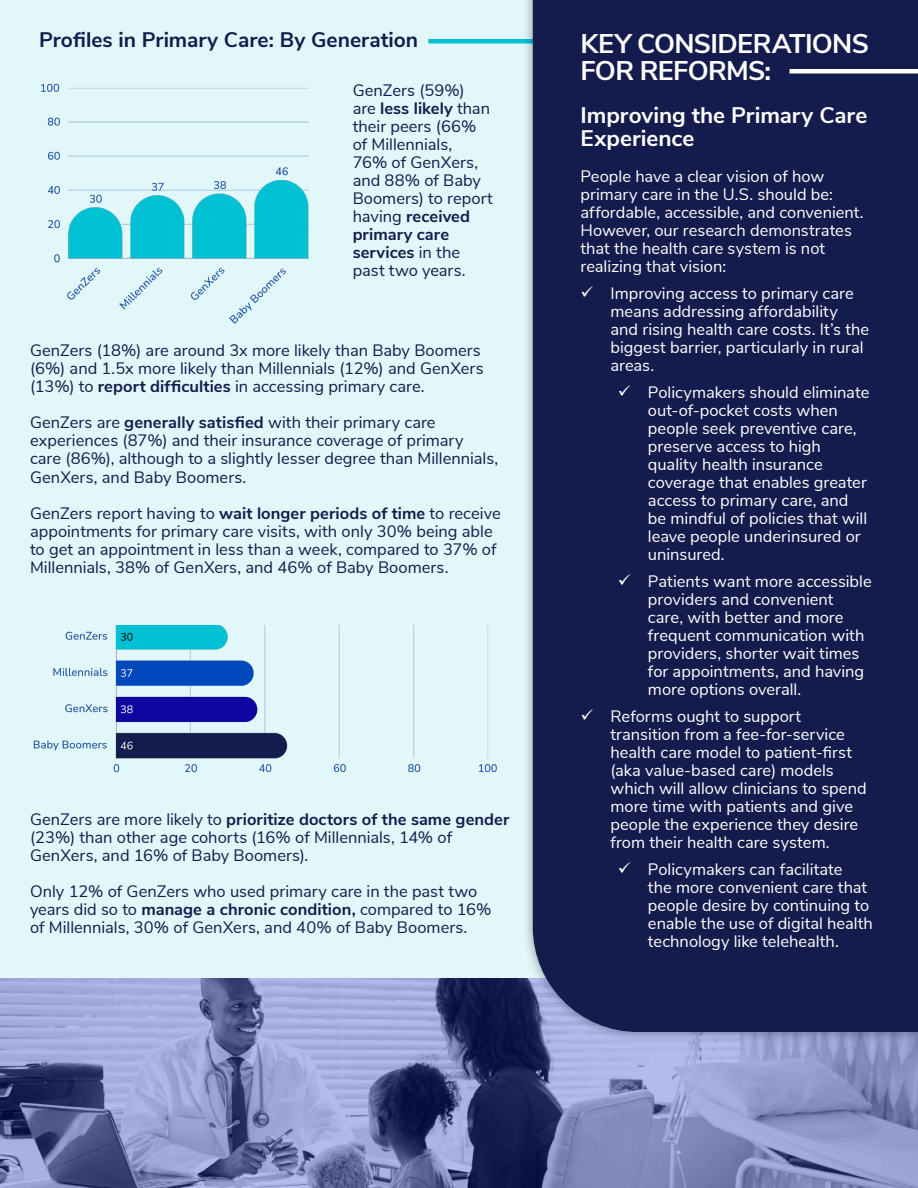
<style>
.page{position:relative;width:918px;height:1188px;background:#fff}
.page>*{position:absolute;margin:0;border:0;box-sizing:border-box;transform-origin:0 0}
.t1{font:700 27px/27px "Nunito Sans";letter-spacing:-.025em;color:#fff}
.t2{font:700 22.5px/22.5px "Nunito Sans";color:#fff}
.t3{font:700 21px "Nunito Sans";color:#141b4d}
.t4{font:16.5px/18px "Nunito Sans";color:#fff}
.t5{font:16.5px/18px "Nunito Sans";color:#141b4d}
.s1{font-weight:700}
</style>
<div class="page">
<div style="left:0;top:0;width:660px;height:978px;background:#e1f7f9"></div>
<svg style="left:0;top:978px;width:918px;height:210px;background:#7b82b4"></svg>
<div style="left:428px;top:39px;width:302px;height:5px;background:#00c1d4"></div>
<div style="left:522px;top:0;width:396px;height:1043px;background:#000;opacity:.37"></div>
<div style="left:533px;top:0;width:385px;height:1032px;background:#141b4d"></div>
<div style="left:789px;top:69px;width:129px;height:5px;background:#fff"></div>
<img style="left:41px;top:83px;width:267px;height:241px">
<img style="left:33px;top:625px;width:464px;height:148px">
<svg style="left:582px;top:286px;width:11px;height:11px"></svg>
<svg style="left:619px;top:385px;width:11px;height:11px"></svg>
<svg style="left:619px;top:574px;width:11px;height:11px"></svg>
<svg style="left:582px;top:709px;width:11px;height:11px"></svg>
<svg style="left:619px;top:862px;width:11px;height:11px"></svg>
<p class="t3" style="left:39px;top:24px;width:381px">Profiles in Primary Care: By Generation</p>
<p class="t5" style="left:353px;top:80px;width:142px">GenZers (59%)<br>are <span class="s1">less likely</span> than their peers (66% of Millennials,<br>76% of GenXers, and 88% of Baby<br>Boomers) to report having <span class="s1">received primary care services</span> in the past two years.</p>
<p class="t5" style="left:30px;top:340px;width:455px">GenZers (18%) are around 3x more likely than Baby Boomers (6%) and 1.5x more likely than Millennials (12%) and GenXers (13%) to <span class="s1">report difficulties</span> in accessing primary care.</p>
<p class="t5" style="left:30px;top:412px;width:470px">GenZers are <span class="s1">generally satisfied</span> with their primary care experiences (87%) and their insurance coverage of primary care (86%), although to a slightly lesser degree than Millennials,</p>
<p class="t5" style="left:30px;top:458px;width:472px;line-height:36px">GenXers, and Baby Boomers.<br>GenZers report having to <span class="s1">wait longer periods of time</span> to receive</p>
<p class="t5" style="left:30px;top:521px;width:468px">appointments for primary care visits, with only 30% being able to get an appointment in less than a week, compared to 37% of<br>Millennials, 38% of GenXers, and 46% of Baby Boomers.</p>
<p class="t5" style="left:30px;top:809px;width:481px">GenZers are more likely to <span class="s1">prioritize doctors of the same gender </span>(23%) than other age cohorts (16% of Millennials, 14% of<br>GenXers, and 16% of Baby Boomers).</p>
<p class="t5" style="left:30px;top:881px;width:463px">Only 12% of GenZers who used primary care in the past two years did so to <span class="s1">manage a chronic condition,</span> compared to 16% of Millennials, 30% of GenXers, and 40% of Baby Boomers.</p>
<h1 class="t1" style="left:580px;top:28px;width:290px">KEY CONSIDERATIONS<br>FOR REFORMS:</h1>
<h2 class="t2" style="left:580px;top:103px;width:288px">Improving the Primary Care<br>Experience</h2>
<p class="t4" style="left:580px;top:166px;width:285px">People have a clear vision of how primary care in the U.S. should be: affordable, accessible, and convenient.<br>However, our research demonstrates that the health care system is not realizing that vision:</p>
<p class="t4" style="left:610px;top:283px;width:260px">Improving access to primary care means addressing affordability and rising health care costs. It’s the biggest barrier, particularly in rural areas.</p>
<p class="t4" style="left:648px;top:382px;width:223px">Policymakers should eliminate out-of-pocket costs when people seek preventive care, preserve access to high quality health insurance coverage that enables greater access to primary care, and be mindful of policies that will leave people underinsured or uninsured.</p>
<p class="t4" style="left:648px;top:571px;width:225px">Patients want more accessible providers and convenient care, with better and more frequent communication with providers, shorter wait times for appointments, and having more options overall.</p>
<p class="t4" style="left:610px;top:706px;width:258px">Reforms ought to support transition from a fee-for-service health care model to patient-first (aka value-based care) models which will allow clinicians to spend more time with patients and give people the experience they desire from their health care system.</p>
<p class="t4" style="left:648px;top:859px;width:227px">Policymakers can facilitate<br>the more convenient care that people desire by continuing to enable the use of digital health technology like telehealth.</p>
</div>
